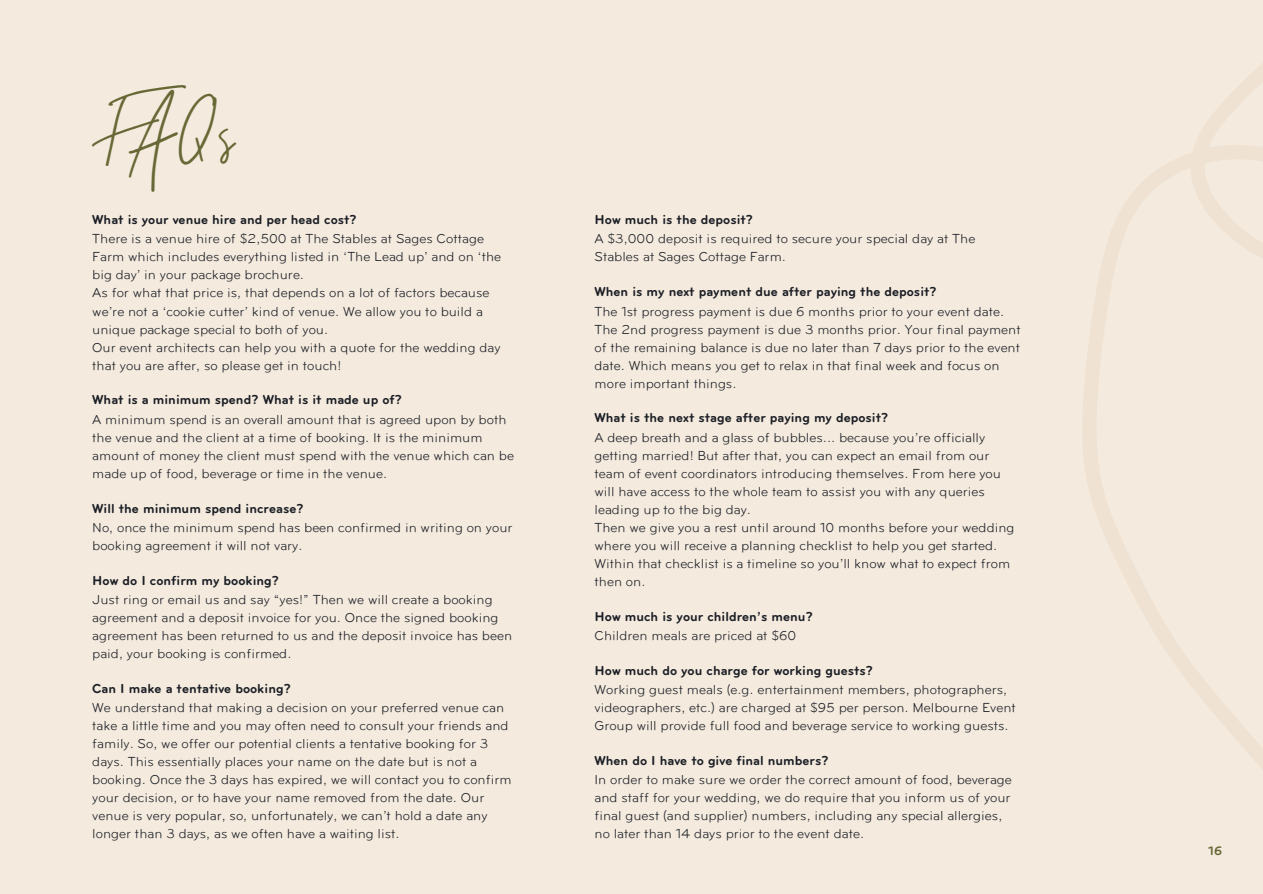
<style>
.page{position:relative;width:1263px;height:894px;background:#fff}
.page>*{position:absolute;margin:0;border:0;box-sizing:border-box;transform-origin:0 0}
.t1{font:49.5px "Sydney Alternate";color:#686836}
.t2{font:13.5px/18px "Bryant";color:#1b1e25}
.t3{font:700 13.5px "Bryant";color:#1b1e25}
.t4{font:700 12.75px "Bryant";color:#686836}
</style>
<div class="page">
<div style="left:0;top:0;width:1263px;height:893px;background:#f4eade"></div>
<svg style="left:1083px;top:63px;width:180px;height:706px"></svg>
<h1 class="t1" style="left:112px;top:106px;width:125px">FAQs</h1>
<p class="t3" style="left:92px;top:215px;width:266px">What is your venue hire and per head cost?</p>
<p class="t2" style="left:92px;top:230px;width:410px">There is a venue hire of $2,500 at The Stables at Sages Cottage Farm which includes everything listed in ‘The Lead up’ and on ‘the big day’ in your package brochure.<br>As for what that price is, that depends on a lot of factors because we’re not a ‘cookie cutter’ kind of venue. We allow you to build a unique package special to both of you.<br>Our event architects can help you with a quote for the wedding day that you are after, so please get in touch!</p>
<p class="t3" style="left:92px;top:395px;width:311px">What is a minimum spend? What is it made up of?</p>
<p class="t2" style="left:92px;top:410px;width:423px">A minimum spend is an overall amount that is agreed upon by both the venue and the client at a time of booking. It is the minimum amount of money the client must spend with the venue which can be made up of food, beverage or time in the venue.</p>
<p class="t3" style="left:92px;top:503px;width:213px">Will the minimum spend increase?</p>
<p class="t2" style="left:92px;top:518px;width:422px">No, once the minimum spend has been confirmed in writing on your booking agreement it will not vary.</p>
<p class="t3" style="left:92px;top:575px;width:188px">How do I confirm my booking?</p>
<p class="t2" style="left:92px;top:590px;width:421px">Just ring or email us and say “yes!” Then we will create a booking agreement and a deposit invoice for you. Once the signed booking agreement has been returned to us and the deposit invoice has been paid, your booking is confirmed.</p>
<p class="t3" style="left:92px;top:683px;width:200px">Can I make a tentative booking?</p>
<p class="t2" style="left:92px;top:698px;width:421px">We understand that making a decision on your preferred venue can take a little time and you may often need to consult your friends and family. So, we offer our potential clients a tentative booking for 3 days. This essentially places your name on the date but is not a booking. Once the 3 days has expired, we will contact you to confirm your decision, or to have your name removed from the date. Our venue is very popular, so, unfortunately, we can’t hold a date any longer than 3 days, as we often have a waiting list.</p>
<p class="t3" style="left:594px;top:215px;width:160px">How much is the deposit?</p>
<p class="t2" style="left:594px;top:230px;width:382px">A $3,000 deposit is required to secure your special day at The<br>Stables at Sages Cottage Farm.</p>
<p class="t3" style="left:594px;top:287px;width:344px">When is my next payment due after paying the deposit?</p>
<p class="t2" style="left:594px;top:302px;width:428px">The 1st progress payment is due 6 months prior to your event date.<br>The 2nd progress payment is due 3 months prior. Your final payment of the remaining balance is due no later than 7 days prior to the event date. Which means you get to relax in that final week and focus on more important things.</p>
<p class="t3" style="left:594px;top:413px;width:296px">What is the next stage after paying my deposit?</p>
<p class="t2" style="left:594px;top:428px;width:422px">A deep breath and a glass of bubbles... because you’re officially getting married! But after that, you can expect an email from our team of event coordinators introducing themselves. From here you will have access to the whole team to assist you with any queries leading up to the big day.<br>Then we give you a rest until around 10 months before your wedding where you will receive a planning checklist to help you get started.<br>Within that checklist is a timeline so you’ll know what to expect from then on.</p>
<p class="t3" style="left:594px;top:611px;width:220px">How much is your children’s menu?</p>
<p class="t2" style="left:594px;top:626px;width:203px">Children meals are priced at $60</p>
<p class="t3" style="left:594px;top:665px;width:280px">How much do you charge for working guests?</p>
<p class="t2" style="left:594px;top:680px;width:423px">Working guest meals (e.g. entertainment members, photographers, videographers, etc.) are charged at $95 per person. Melbourne Event<br>Group will provide full food and beverage service to working guests.</p>
<p class="t3" style="left:594px;top:755px;width:236px">When do I have to give final numbers?</p>
<p class="t2" style="left:594px;top:770px;width:419px">In order to make sure we order the correct amount of food, beverage and staff for your wedding, we do require that you inform us of your final guest (and supplier) numbers, including any special allergies, no later than 14 days prior to the event date.</p>
<p class="t4" style="left:1208px;top:846px;width:15px">16</p>
</div>
